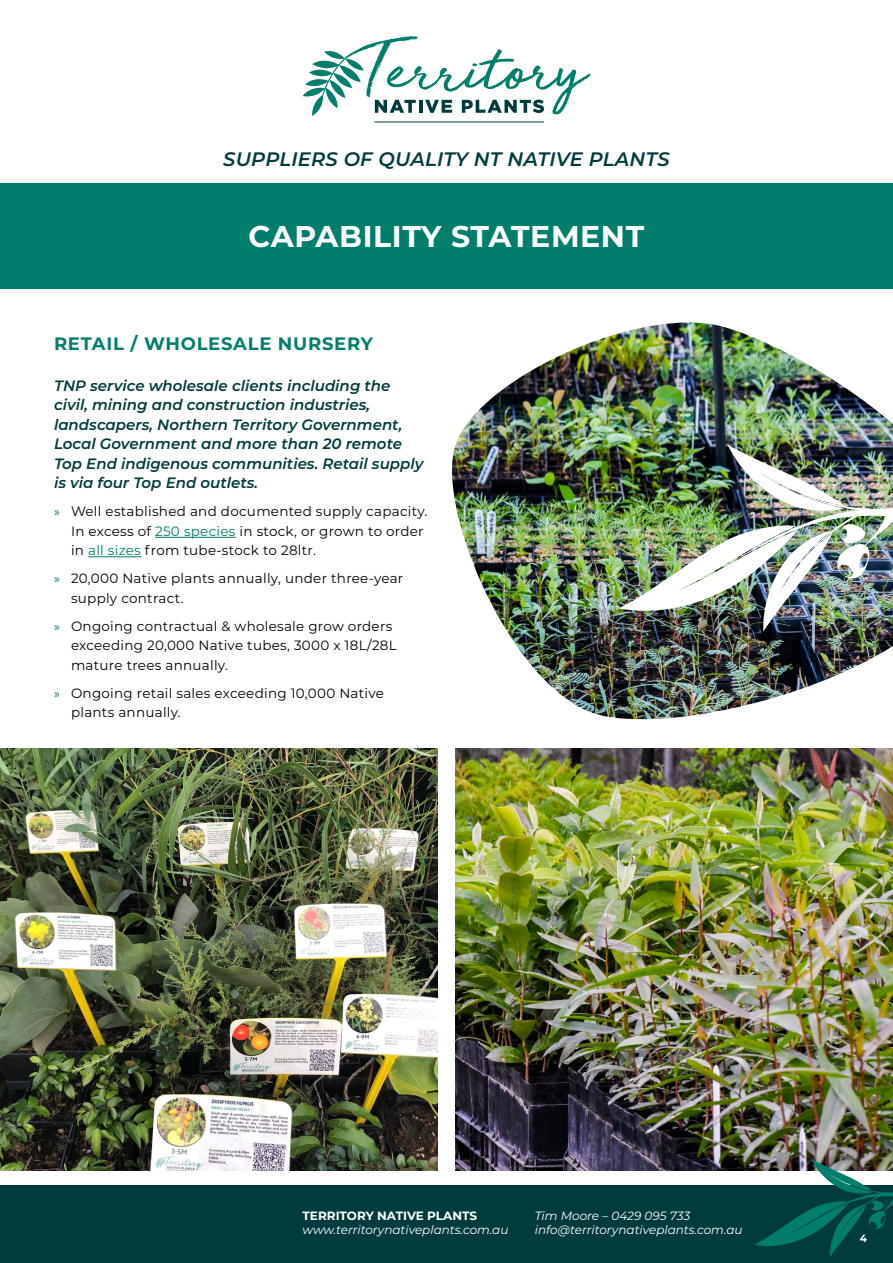
<style>
.page{position:relative;width:893px;height:1263px;background:#fff}
.page>*{position:absolute;margin:0;border:0;box-sizing:border-box;transform-origin:0 0}
.t1{font:700 30px "Montserrat";letter-spacing:.02em;color:#fff}
.t2{font:italic 600 19.5px "Montserrat";letter-spacing:.01em;color:#003c3d}
.subheading{font:700 18px "Montserrat";letter-spacing:.04em;color:#007e6c}
.heading3{font:italic 600 15px/19.5px "Montserrat";color:#003c3d}
.t3{font:13.5px/19.5px "Montserrat";letter-spacing:.02em;color:#000}
.t4{font:italic 12px/14.4px "Montserrat";color:#fff}
.t5{font:700 12px "Montserrat";color:#fff}
.t6{font:700 10.5px "Montserrat";color:#fff}
.s1{font-family:"Myriad Pro";color:#007e6c}
.s2{color:#007e6c}
</style>
<div class="page">
<svg style="left:303px;top:36px;width:287px;height:80px"></svg>
<hr style="left:374px;top:122px;width:170px;height:1px;background:#003c3d">
<div style="left:0;top:183px;width:893px;height:105px;background:#007e6c"></div>
<img style="left:0;top:748px;width:438px;height:422px">
<img style="left:455px;top:748px;width:438px;height:422px">
<hr style="left:155px;top:537px;width:81px;height:1px;background:#007e6c">
<hr style="left:88px;top:556px;width:53px;height:1px;background:#007e6c">
<img style="left:452px;top:322px;width:441px;height:398px">
<img style="left:619px;top:444px;width:274px;height:188px">
<div style="left:0;top:1185px;width:893px;height:78px;background:#003c3d"></div>
<svg style="left:754px;top:1159px;width:139px;height:98px"></svg>
<h2 class="t2" style="left:223px;top:145px;width:448px">SUPPLIERS OF QUALITY NT NATIVE PLANTS</h2>
<h1 class="t1" style="left:249px;top:214px;width:397px">CAPABILITY STATEMENT</h1>
<p class="subheading" style="left:54px;top:330px;width:321px">RETAIL / WHOLESALE NURSERY</p>
<p class="heading3" style="left:54px;top:375px;width:371px">TNP service wholesale clients including the civil, mining and construction industries, landscapers, Northern Territory Government, Local Government and more than 20 remote Top End indigenous communities. Retail supply is via four Top End outlets.</p>
<p class="t3" style="left:71px;top:501px;width:358px;text-indent:-17px"><span class="s1">»</span> Well established and documented supply capacity.<br>In excess of <span class="s2">250 species</span> in stock, or grown to order in <span class="s2">all sizes</span> from tube-stock to 28ltr.</p>
<p class="t3" style="left:71px;top:568px;width:334px;text-indent:-17px"><span class="s1">»</span> 20,000 Native plants annually, under three-year supply contract.</p>
<p class="t3" style="left:71px;top:616px;width:327px;text-indent:-17px"><span class="s1">»</span> Ongoing contractual &amp; wholesale grow orders exceeding 20,000 Native tubes, 3000 x 18L/28L mature trees annually.</p>
<p class="t3" style="left:71px;top:683px;width:315px;text-indent:-17px"><span class="s1">»</span> Ongoing retail sales exceeding 10,000 Native plants annually.</p>
<p class="t5" style="left:303px;top:1206px;width:176px">TERRITORY NATIVE PLANTS</p>
<p class="t4" style="left:303px;top:1222px;width:207px">www.territorynativeplants.com.au</p>
<p class="t4" style="left:535px;top:1208px;width:209px">Tim Moore – 0429 095 733 info@territorynativeplants.com.au</p>
<p class="t6" style="left:860px;top:1230px;width:9px">4</p>
</div>
